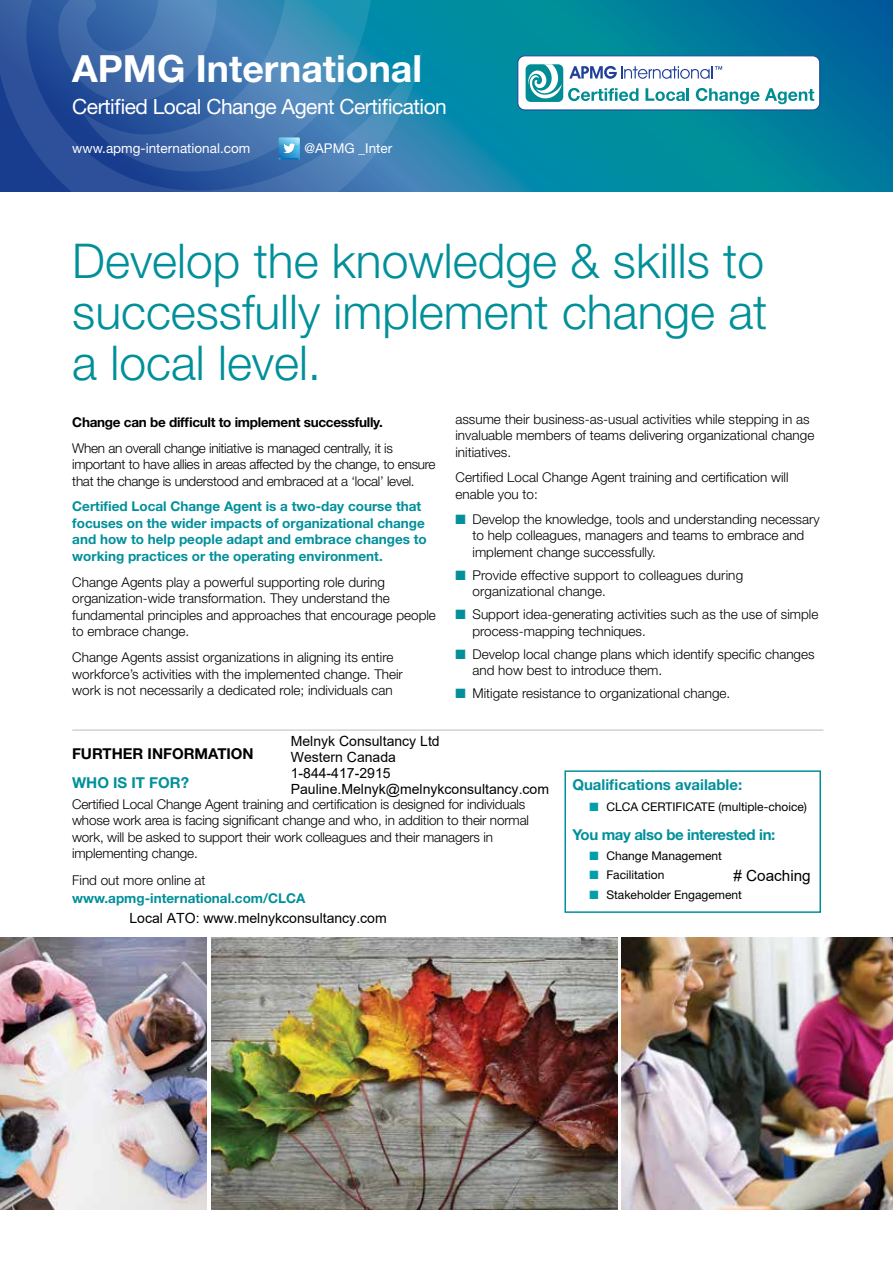
<style>
.page{position:relative;width:893px;height:1263px;background:#fff}
.page>*{position:absolute;margin:0;border:0;box-sizing:border-box;transform-origin:0 0}
.t1{font:300 48px/51px "Helvetica Neue";color:#00909a;text-align:justify}
.t2{font:700 37.5px "Helvetica Neue";color:#fff}
.t3{font:21px "Helvetica Neue";letter-spacing:-.025em;color:#fff}
.t4{font:15.3px "Arial";color:#000}
.t5{font:700 15px "Helvetica Neue";color:#00909a}
.t6{font:700 15px "Helvetica Neue";letter-spacing:-.025em;color:#00909a}
.t7{font:700 15px "Helvetica Neue";color:#000}
.t8{font:14.1px/16.2px "Arial";color:#000}
.t9{font:300 13.5px/16.5px "Helvetica Neue";color:#000}
.t10{font:700 13.5px/16.5px "Helvetica Neue";color:#00909a}
.t11{font:300 13.5px/16.5px "Helvetica Neue";letter-spacing:-.02em;color:#000}
.t12{font:700 13.5px "Helvetica Neue";letter-spacing:-.02em;color:#000}
.t13{font:13.5px "Helvetica Neue";color:#fff}
.t14{font:12px "Helvetica Neue";color:#000}
.s1{color:#00909a}
.s2{color:#009faa}
</style>
<div class="page">
<img style="left:622px;top:938px;width:271px;height:272px">
<img style="left:211px;top:938px;width:406px;height:272px">
<img style="left:0;top:938px;width:207px;height:272px">
<svg style="left:423px;top:0;width:470px;height:191px;background:#0281a0"></svg>
<svg style="left:0;top:0;width:423px;height:191px;background:#3471aa"></svg>
<svg style="left:0;top:0;width:217px;height:102px;background:#3965a6"></svg>
<div style="left:518px;top:56px;width:302px;height:54px;background:#fff;border-radius:7px"></div>
<div style="left:517px;top:55px;width:303px;height:55px;border:1px solid #21409a;border-radius:7px"></div>
<svg style="left:568px;top:88px;width:70px;height:13px"></svg>
<svg style="left:645px;top:88px;width:44px;height:13px"></svg>
<svg style="left:696px;top:88px;width:118px;height:16px"></svg>
<svg style="left:569px;top:66px;width:153px;height:13px"></svg>
<div style="left:526px;top:64px;width:37px;height:38px;background:#008c95;border-radius:5px"></div>
<svg style="left:528px;top:64px;width:34px;height:34px"></svg>
<div style="left:564px;top:770px;width:257px;height:143px;border:2px solid #00909a"></div>
<hr style="left:72px;top:729px;width:751px;height:2px;background:#d1d3d4">
<svg style="left:279px;top:137px;width:21px;height:23px"></svg>
<h2 class="t2" style="left:72px;top:46px;width:351px">APMG International</h2>
<h3 class="t3" style="left:72px;top:94px;width:376px">Certified Local Change Agent Certification</h3>
<p class="t13" style="left:72px;top:140px;width:179px">www.apmg-international.com</p>
<p class="t13" style="left:304px;top:140px;width:89px">@APMG _Inter</p>
<h1 class="t1" style="left:72px;top:234px;width:697px">Develop the knowledge &amp; skills to successfully implement change at a local level.</h1>
<p class="t12" style="left:72px;top:414px;width:312px">Change can be difficult to implement successfully.</p>
<p class="t11" style="left:72px;top:439px;width:365px">When an overall change initiative is managed centrally, it is important to have allies in areas affected by the change, to ensure that the change is understood and embraced at a ‘local’ level.</p>
<p class="t10" style="left:72px;top:498px;width:356px">Certified Local Change Agent is a two-day course that focuses on the wider impacts of organizational change and how to help people adapt and embrace changes to working practices or the operating environment.</p>
<p class="t9" style="left:72px;top:573px;width:365px">Change Agents play a powerful supporting role during organization-wide transformation. They understand the fundamental principles and approaches that encourage people to embrace change.</p>
<p class="t9" style="left:72px;top:649px;width:332px">Change Agents assist organizations in aligning its entire workforce’s activities with the implemented change. Their work is not necessarily a dedicated role; individuals can</p>
<p class="t9" style="left:455px;top:410px;width:360px">assume their business-as-usual activities while stepping in as invaluable members of teams delivering organizational change initiatives.</p>
<p class="t9" style="left:455px;top:469px;width:335px">Certified Local Change Agent training and certification will enable you to:</p>
<p class="t9" style="left:472px;top:510px;width:349px;text-indent:-17px"><span class="s1">■</span> Develop the knowledge, tools and understanding necessary to help colleagues, managers and teams to embrace and implement change successfully.</p>
<p class="t9" style="left:472px;top:566px;width:272px;text-indent:-17px"><span class="s1">■</span> Provide effective support to colleagues during organizational change.</p>
<p class="t9" style="left:472px;top:606px;width:347px;text-indent:-17px"><span class="s1">■</span> Support idea-generating activities such as the use of simple process-mapping techniques.</p>
<p class="t9" style="left:472px;top:645px;width:344px;text-indent:-17px"><span class="s1">■</span> Develop local change plans which identify specific changes and how best to introduce them.</p>
<p class="t9" style="left:455px;top:684px;width:276px"><span class="s1">■</span> Mitigate resistance to organizational change.</p>
<p class="t8" style="left:291px;top:732px;width:260px">Melnyk Consultancy Ltd<br>Western Canada<br>1-844-417-2915<br>Pauline.Melnyk@melnykconsultancy.com</p>
<p class="t7" style="left:72px;top:744px;width:183px">FURTHER INFORMATION</p>
<p class="t5" style="left:72px;top:774px;width:118px">WHO IS IT FOR?</p>
<p class="t9" style="left:72px;top:796px;width:458px">Certified Local Change Agent training and certification is designed for individuals whose work area is facing significant change and who, in addition to their normal work, will be asked to support their work colleagues and their managers in implementing change.</p>
<p class="t9" style="left:72px;top:872px;width:135px">Find out more online at</p>
<p class="t10" style="left:72px;top:890px;width:235px">www.apmg-international.com/CLCA</p>
<p class="t8" style="left:129px;top:909px;width:259px">Local ATO: www.melnykconsultancy.com</p>
<p class="t5" style="left:572px;top:775px;width:171px">Qualifications available:</p>
<p class="t14" style="left:589px;top:799px;width:219px"><span class="s2">■</span> CLCA CERTIFICATE (multiple-choice)</p>
<p class="t6" style="left:572px;top:825px;width:205px">You may also be interested in:</p>
<p class="t14" style="left:589px;top:848px;width:134px"><span class="s2">■</span> Change Management</p>
<p class="t14" style="left:589px;top:868px;width:77px"><span class="s2">■</span> Facilitation</p>
<p class="t14" style="left:589px;top:888px;width:154px"><span class="s2">■</span> Stakeholder Engagement</p>
<p class="t4" style="left:733px;top:865px;width:79px"># Coaching</p>
</div>
